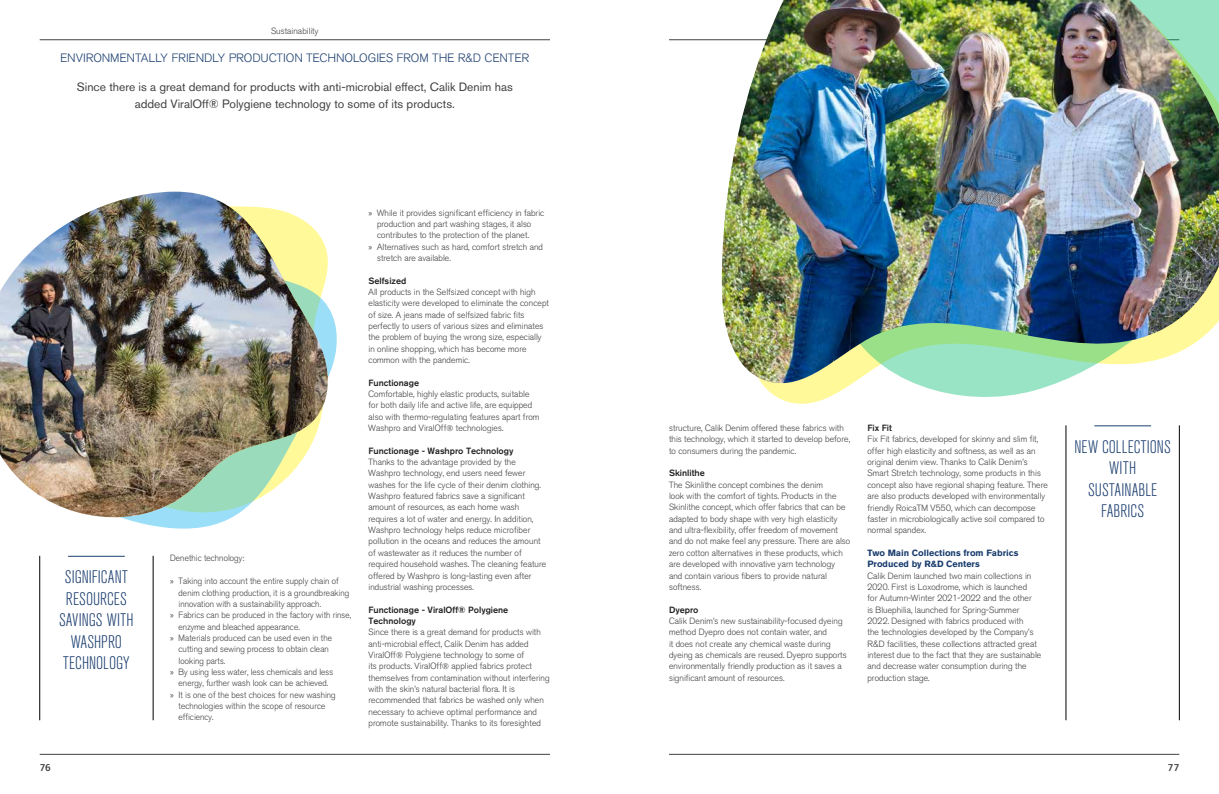
<style>
.page{position:relative;width:1219px;height:794px;background:#fff}
.page>*{position:absolute;margin:0;border:0;box-sizing:border-box;transform-origin:0 0}
.t1{font:300 condensed 18px/21.6px "Akzidenz Grotesk";letter-spacing:.005em;color:#1b3e6f;text-align:center}
.t2{font:12px/17px "Akzidenz Grotesk Std";color:#414042;text-align:center}
.t3{font:300 12px "Akzidenz Grotesk";letter-spacing:.015em;color:#1b3e6f}
.t4{font:500 10px "Fira Sans";color:#414042}
.t5{font:300 9px/11.3px "Akzidenz Grotesk";color:#414042}
.t6{font:500 9px/11.3px "Akzidenz Grotesk Std";color:#222}
.t7{font:9px/11.3px "Akzidenz Grotesk Std Bold";color:#1b3e6f}
.s1{font-family:"Myriad Pro";font-weight:400}
</style>
<div class="page">
<hr style="left:40px;top:40px;width:510px;height:1px;background:#414042">
<hr style="left:669px;top:40px;width:510px;height:1px;background:#414042">
<hr style="left:669px;top:754px;width:510px;height:1px;background:#414042">
<hr style="left:40px;top:754px;width:510px;height:1px;background:#414042">
<hr style="left:40px;top:556px;width:1px;height:164px;background:#000">
<hr style="left:153px;top:556px;width:1px;height:164px;background:#000">
<hr style="left:68px;top:556px;width:57px;height:1px;background:#1b3e6f">
<svg style="left:120px;top:309px;width:217px;height:220px"></svg>
<img style="left:0;top:192px;width:329px;height:325px">
<hr style="left:1066px;top:425px;width:1px;height:295px;background:#000">
<hr style="left:1179px;top:425px;width:1px;height:295px;background:#000">
<hr style="left:1094px;top:425px;width:57px;height:1px;background:#1b3e6f">
<img style="left:721px;top:0;width:498px;height:392px">
<p class="t5" style="left:271px;top:25px;width:49px">Sustainability</p>
<h2 class="t3" style="left:60px;top:51px;width:470px">ENVIRONMENTALLY FRIENDLY PRODUCTION TECHNOLOGIES FROM THE R&amp;D CENTER</h2>
<h2 class="t2" style="left:77px;top:78px;width:437px">Since there is a great demand for products with anti-microbial effect, Calik Denim has added ViralOff® Polygiene technology to some of its products.</h2>
<h1 class="t1" style="left:59px;top:566px;width:76px">SIGNIFICANT<br>RESOURCES<br>SAVINGS WITH<br>WASHPRO<br>TECHNOLOGY</h1>
<p class="t4" style="left:40px;top:760px;width:13px">76</p>
<p class="t5" style="left:170px;top:553px;width:76px">Denethic technology:</p>
<p class="t5" style="left:170px;top:575px;width:170px"><span class="s1">»</span> Taking into account the entire supply chain of</p>
<p class="t5" style="left:179px;top:587px;width:172px">denim clothing production, it is a groundbreaking</p>
<p class="t5" style="left:179px;top:598px;width:144px">innovation with a sustainability approach.</p>
<p class="t5" style="left:170px;top:609px;width:183px"><span class="s1">»</span> Fabrics can be produced in the factory with rinse,</p>
<p class="t5" style="left:179px;top:621px;width:123px">enzyme and bleached appearance.</p>
<p class="t5" style="left:170px;top:632px;width:164px"><span class="s1">»</span> Materials produced can be used even in the</p>
<p class="t5" style="left:179px;top:643px;width:152px">cutting and sewing process to obtain clean</p>
<p class="t5" style="left:179px;top:655px;width:48px">looking parts.</p>
<p class="t5" style="left:170px;top:666px;width:165px"><span class="s1">»</span> By using less water, less chemicals and less</p>
<p class="t5" style="left:179px;top:677px;width:151px">energy, further wash look can be achieved.</p>
<p class="t5" style="left:170px;top:689px;width:167px"><span class="s1">»</span> It is one of the best choices for new washing</p>
<p class="t5" style="left:179px;top:700px;width:148px">technologies within the scope of resource</p>
<p class="t5" style="left:179px;top:711px;width:37px">efficiency.</p>
<p class="t5" style="left:369px;top:207px;width:177px"><span class="s1">»</span> While it provides significant efficiency in fabric</p>
<p class="t5" style="left:377px;top:218px;width:156px">production and part washing stages, it also</p>
<p class="t5" style="left:377px;top:229px;width:154px">contributes to the protection of the planet.</p>
<p class="t5" style="left:369px;top:241px;width:176px"><span class="s1">»</span> Alternatives such as hard, comfort stretch and</p>
<p class="t5" style="left:377px;top:252px;width:75px">stretch are available.</p>
<p class="t6" style="left:369px;top:274px;width:39px">Selfsized</p>
<p class="t5" style="left:369px;top:286px;width:182px">All products in the Selfsized concept with high elasticity were developed to eliminate the concept of size. A jeans made of selfsized fabric fits perfectly to users of various sizes and eliminates the problem of buying the wrong size, especially in online shopping, which has become more common with the pandemic.</p>
<p class="t6" style="left:369px;top:377px;width:52px">Functionage</p>
<p class="t5" style="left:369px;top:388px;width:173px">Comfortable, highly elastic products, suitable for both daily life and active life, are equipped also with thermo-regulating features apart from Washpro and ViralOff® technologies.</p>
<p class="t6" style="left:369px;top:445px;width:146px">Functionage - Washpro Technology</p>
<p class="t5" style="left:369px;top:456px;width:179px">Thanks to the advantage provided by the Washpro technology, end users need fewer washes for the life cycle of their denim clothing.<br>Washpro featured fabrics save a significant amount of resources, as each home wash requires a lot of water and energy. In addition, Washpro technology helps reduce microfiber pollution in the oceans and reduces the amount of wastewater as it reduces the number of required household washes. The cleaning feature offered by Washpro is long-lasting even after industrial washing processes.</p>
<p class="t6" style="left:369px;top:603px;width:141px">Functionage - ViralOff® Polygiene<br>Technology</p>
<p class="t5" style="left:369px;top:626px;width:183px">Since there is a great demand for products with anti-microbial effect, Calik Denim has added ViralOff® Polygiene technology to some of<br>its products. ViralOff® applied fabrics protect themselves from contamination without interfering with the skin’s natural bacterial flora. It is recommended that fabrics be washed only when necessary to achieve optimal performance and promote sustainability. Thanks to its foresighted</p>
<p class="t5" style="left:669px;top:422px;width:183px">structure, Calik Denim offered these fabrics with this technology, which it started to develop before, to consumers during the pandemic.</p>
<p class="t6" style="left:669px;top:467px;width:37px">Skinlithe</p>
<p class="t5" style="left:669px;top:479px;width:183px">The Skinlithe concept combines the denim<br>look with the comfort of tights. Products in the Skinlithe concept, which offer fabrics that can be adapted to body shape with very high elasticity and ultra-flexibility, offer freedom of movement and do not make feel any pressure. There are also zero cotton alternatives in these products, which are developed with innovative yarn technology and contain various fibers to provide natural softness.</p>
<p class="t6" style="left:669px;top:603px;width:31px">Dyepro</p>
<p class="t5" style="left:669px;top:615px;width:179px">Calik Denim’s new sustainability-focused dyeing method Dyepro does not contain water, and<br>it does not create any chemical waste during dyeing as chemicals are reused. Dyepro supports environmentally friendly production as it saves a significant amount of resources.</p>
<p class="t6" style="left:867px;top:422px;width:26px">Fix Fit</p>
<p class="t5" style="left:867px;top:434px;width:182px">Fix Fit fabrics, developed for skinny and slim fit, offer high elasticity and softness, as well as an original denim view. Thanks to Calik Denim’s Smart Stretch technology, some products in this concept also have regional shaping feature. There are also products developed with environmentally friendly RoicaTM V550, which can decompose faster in microbiologically active soil compared to normal spandex.</p>
<p class="t7" style="left:867px;top:547px;width:152px">Two Main Collections from Fabrics<br>Produced by R&amp;D Centers</p>
<p class="t5" style="left:867px;top:570px;width:175px">Calik Denim launched two main collections in 2020. First is Loxodrome, which is launched<br>for Autumn-Winter 2021-2022 and the other<br>is Bluephilia, launched for Spring-Summer 2022. Designed with fabrics produced with<br>the technologies developed by the Company’s R&amp;D facilities, these collections attracted great interest due to the fact that they are sustainable and decrease water consumption during the production stage.</p>
<h1 class="t1" style="left:1074px;top:436px;width:98px">NEW COLLECTIONS<br>WITH<br>SUSTAINABLE<br>FABRICS</h1>
<p class="t4" style="left:1168px;top:760px;width:13px">77</p>
</div>
